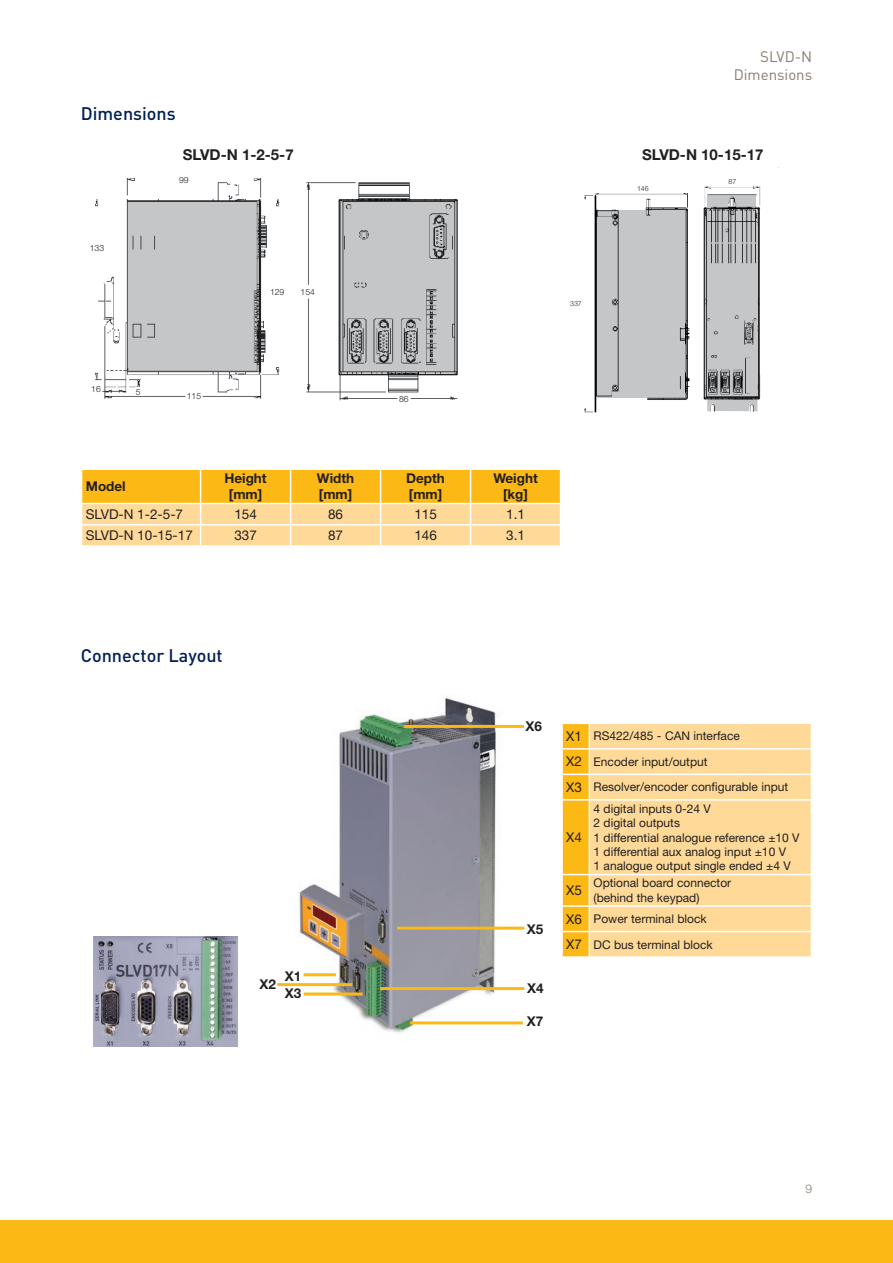
<style>
.page{position:relative;width:893px;height:1263px;background:#fff}
.page>*{position:absolute;margin:0;border:0;box-sizing:border-box;transform-origin:0 0}
.t1{font:500 18px "DINOT";color:#001f56}
.t2{font:700 15px "Helvetica Neue LT Std";color:#231f20}
.t3{font:15px/18px "DINOT";color:#887d6e;text-align:right}
.t4{font:700 13.5px/16.2px "Helvetica Neue LT Std";color:#231f20;text-align:center}
.t5{font:13.5px "Helvetica Neue LT Std";color:#231f20}
.t6{font:12px/14.4px "Helvetica Neue LT Std";color:#231f20}
.t7{font:300 12px "Helvetica Neue LT Std";color:#887d6e}
.t8{font:300 8.55px "Helvetica Neue LT Std";color:#231f20}
.t9{font:300 7.05px "Helvetica Neue LT Std";color:#231f20}
.s1{font-size:13.5px}
</style>
<div class="page">
<div style="left:0;top:1220px;width:893px;height:43px;background:#fcb814"></div>
<img style="left:277px;top:696px;width:248px;height:337px">
<img style="left:95px;top:178px;width:363px;height:223px">
<div style="left:180px;top:175px;width:11px;height:13px;background:#fff"></div>
<div style="left:88px;top:242px;width:21px;height:12px;background:#fff"></div>
<div style="left:89px;top:385px;width:11px;height:14px;background:#fff"></div>
<div style="left:188px;top:391px;width:13px;height:11px;background:#fff"></div>
<div style="left:136px;top:388px;width:9px;height:8px;background:#fff"></div>
<div style="left:271px;top:285px;width:13px;height:11px;background:#fff"></div>
<div style="left:300px;top:286px;width:18px;height:12px;background:#fff"></div>
<div style="left:399px;top:394px;width:10px;height:9px;background:#fff"></div>
<img style="left:584px;top:185px;width:177px;height:228px">
<div style="left:631px;top:185px;width:18px;height:8px;background:#fff"></div>
<div style="left:725px;top:175px;width:12px;height:11px;background:#fff"></div>
<hr style="left:304px;top:973px;width:32px;height:3px;background:#fcb814">
<hr style="left:277px;top:983px;width:75px;height:3px;background:#fcb814">
<hr style="left:304px;top:992px;width:59px;height:3px;background:#fcb814">
<hr style="left:380px;top:987px;width:144px;height:3px;background:#fcb814">
<hr style="left:404px;top:725px;width:120px;height:3px;background:#fcb814">
<hr style="left:410px;top:1021px;width:113px;height:3px;background:#fcb814">
<hr style="left:397px;top:927px;width:127px;height:3px;background:#fcb814">
<img style="left:93px;top:936px;width:144px;height:110px">
<svg style="left:81px;top:469px;width:480px;height:77px;background:#fdcd67"></svg>
<hr style="left:471px;top:545px;width:90px;height:2px;background:#fff">
<div style="left:590px;top:724px;width:221px;height:232px;background:#fed998"></div>
<hr style="left:589px;top:748px;width:223px;height:2px;background:#fff">
<hr style="left:589px;top:774px;width:223px;height:1px;background:#fff">
<hr style="left:589px;top:799px;width:223px;height:2px;background:#fff">
<hr style="left:589px;top:874px;width:223px;height:1px;background:#fff">
<hr style="left:589px;top:905px;width:223px;height:2px;background:#fff">
<hr style="left:589px;top:931px;width:223px;height:1px;background:#fff">
<svg style="left:562px;top:724px;width:28px;height:233px;background:#fcc02f"></svg>
<hr style="left:589px;top:956px;width:223px;height:2px;background:#fff">
<h1 class="t1" style="left:81px;top:101px;width:97px">Dimensions</h1>
<p class="t3" style="left:734px;top:47px;width:80px">SLVD‑N<br>Dimensions</p>
<p class="t2" style="left:183px;top:145px;width:112px">SLVD‑N 1-2-5-7</p>
<p class="t2" style="left:642px;top:145px;width:123px">SLVD‑N 10-15-17</p>
<p class="t8" style="left:179px;top:175px;width:11px">99</p>
<p class="t9" style="left:728px;top:177px;width:9px">87</p>
<p class="t8" style="left:90px;top:243px;width:16px">133</p>
<p class="t8" style="left:91px;top:383px;width:11px">16</p>
<p class="t8" style="left:136px;top:387px;width:6px">5</p>
<p class="t8" style="left:187px;top:391px;width:16px">115</p>
<p class="t8" style="left:270px;top:287px;width:16px">129</p>
<p class="t8" style="left:301px;top:287px;width:16px">154</p>
<p class="t8" style="left:399px;top:393px;width:11px">86</p>
<p class="t4" style="left:86px;top:478px;width:41px">Model</p>
<p class="t4" style="left:224px;top:470px;width:44px">Height [mm]</p>
<p class="t4" style="left:317px;top:470px;width:39px;text-align:left">Width [mm]</p>
<p class="t4" style="left:406px;top:470px;width:40px;text-align:left">Depth [mm]</p>
<p class="t4" style="left:493px;top:470px;width:46px">Weight [kg]</p>
<p class="t5" style="left:86px;top:506px;width:99px">SLVD‑N 1-2-5-7</p>
<p class="t5" style="left:234px;top:506px;width:24px">154</p>
<p class="t5" style="left:328px;top:506px;width:17px">86</p>
<p class="t5" style="left:414px;top:506px;width:24px">115</p>
<p class="t5" style="left:506px;top:506px;width:20px">1.1</p>
<p class="t5" style="left:86px;top:527px;width:109px">SLVD‑N 10-15-17</p>
<p class="t5" style="left:234px;top:527px;width:24px">337</p>
<p class="t5" style="left:328px;top:527px;width:17px">87</p>
<p class="t5" style="left:414px;top:527px;width:24px">146</p>
<p class="t5" style="left:506px;top:527px;width:20px">3.1</p>
<p class="t9" style="left:570px;top:299px;width:13px">337</p>
<p class="t9" style="left:637px;top:184px;width:13px">146</p>
<h1 class="t1" style="left:81px;top:644px;width:144px">Connector Layout</h1>
<p class="t4" style="left:259px;top:975px;width:18px">X2</p>
<p class="t4" style="left:285px;top:967px;width:18px">X1</p>
<p class="t4" style="left:285px;top:985px;width:18px">X3</p>
<p class="t4" style="left:526px;top:718px;width:18px">X6</p>
<p class="t4" style="left:527px;top:920px;width:18px">X5</p>
<p class="t4" style="left:527px;top:979px;width:18px">X4</p>
<p class="t4" style="left:527px;top:1013px;width:18px">X7</p>
<p class="t6" style="left:566px;top:723px;width:223px;line-height:25.5px"><span class="s1">X1</span> RS422/485 - CAN interface<br><span class="s1">X2</span> Encoder input/output<br><span class="s1">X3</span> Resolver/encoder configurable input</p>
<p class="t5" style="left:566px;top:829px;width:17px">X4</p>
<p class="t6" style="left:594px;top:801px;width:207px">4 digital inputs 0-24 V<br>2 digital outputs<br>1 differential analogue reference ±10 V<br>1 differential aux analog input ±10 V<br>1 analogue output single ended ±4 V</p>
<p class="t5" style="left:566px;top:882px;width:17px">X5</p>
<p class="t6" style="left:594px;top:876px;width:139px">Optional board connector (behind the keypad)</p>
<p class="t6" style="left:566px;top:906px;width:148px;line-height:25.5px"><span class="s1">X6</span> Power terminal block<br><span class="s1">X7</span> DC bus terminal block</p>
<p class="t7" style="left:805px;top:1181px;width:8px">9</p>
</div>
